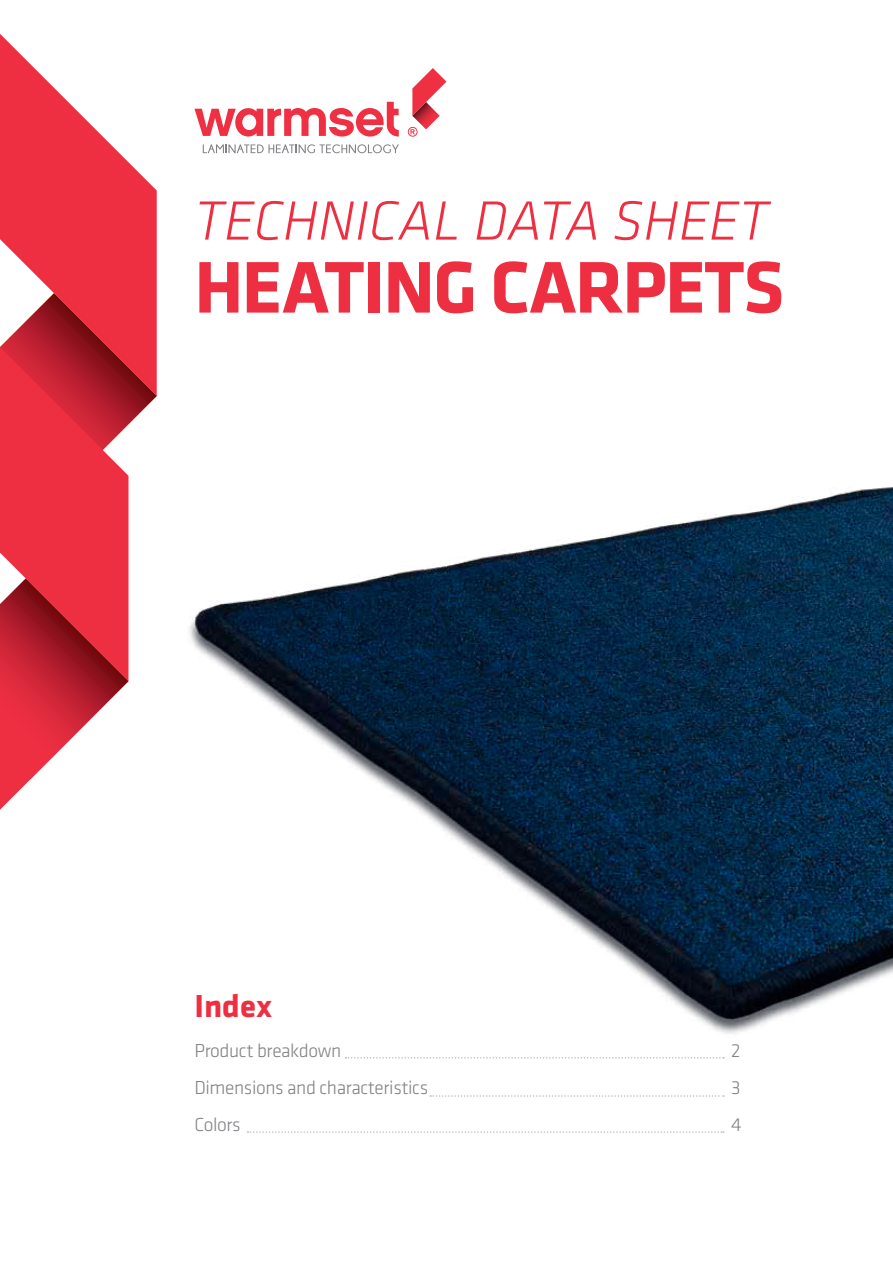
<style>
.page{position:relative;width:893px;height:1263px;background:#fff}
.page>*{position:absolute;margin:0;border:0;box-sizing:border-box;transform-origin:0 0}
.t1{font:700 75.75px "Klavika";letter-spacing:-.02em;color:#ee2f41}
.t2{font:italic 300 57.3px "Klavika";color:#ee2f41}
.t3{font:700 33px "Klavika";color:#ee2f41}
.t4{font:300 19.5px/36.8px "Klavika";letter-spacing:-.02em;color:#808285}
</style>
<div class="page">
<svg style="left:0;top:34px;width:157px;height:259px;fill:#ee2f41"></svg>
<svg style="left:0;top:293px;width:157px;height:517px"></svg>
<svg style="left:194px;top:102px;width:205px;height:35px"></svg>
<svg style="left:203px;top:144px;width:196px;height:9px"></svg>
<svg style="left:408px;top:68px;width:38px;height:69px"></svg>
<svg style="left:345px;top:1057px;width:379px;height:1px"></svg>
<svg style="left:247px;top:1131px;width:477px;height:2px"></svg>
<svg style="left:430px;top:1095px;width:294px;height:2px"></svg>
<img style="left:140px;top:472px;width:753px;height:562px">
<h2 class="t2" style="left:194px;top:189px;width:575px">TECHNICAL DATA SHEET</h2>
<h1 class="t1" style="left:194px;top:246px;width:591px">HEATING CARPETS</h1>
<h3 class="t3" style="left:194px;top:988px;width:79px">Index</h3>
<p class="t4" style="left:194px;top:1033px;width:235px">Product breakdown<br>Dimensions and characteristics<br>Colors</p>
<p class="t4" style="left:731px;top:1033px;width:12px;text-align:justify">2<br>3<br>4</p>
</div>
